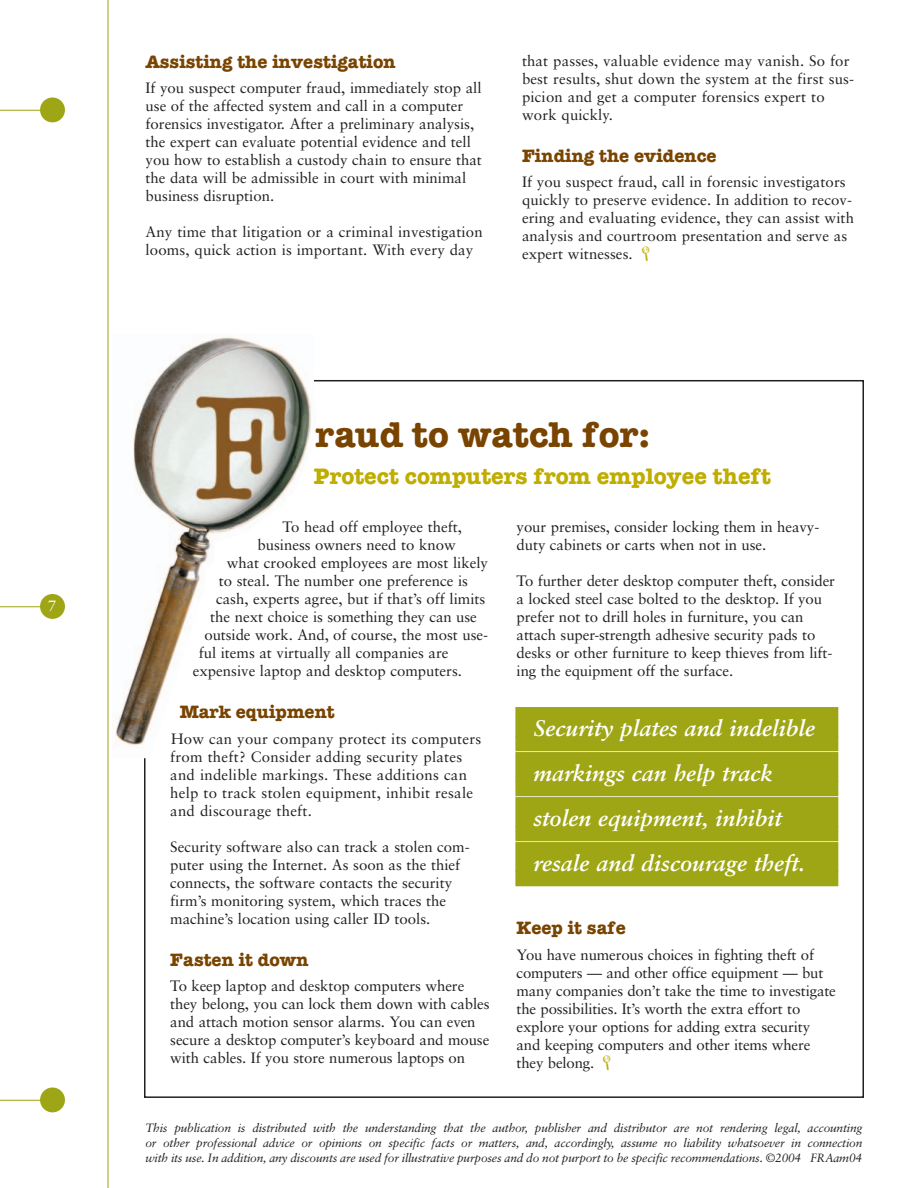
<style>
.page{position:relative;width:918px;height:1188px;background:#fff}
.page>*{position:absolute;margin:0;border:0;box-sizing:border-box;transform-origin:0 0}
.t1{font:700 36px "American Typewriter";color:#794400}
.t2{font:italic 700 22.5px/45px "Sabon";color:#fff}
.t3{font:700 22.5px "American Typewriter";color:#bfad02}
.t4{font:700 18px "American Typewriter";color:#794400}
.t5{font:15px/18px "Sabon";color:#231f20}
.t6{font:15px "Sabon";color:#fff}
.t7{font:italic 12px/15px "Sabon";letter-spacing:-.015em;color:#231f20;text-align:justify}
</style>
<div class="page">
<hr style="left:108px;top:0;width:1px;height:1188px;background:#9ea615">
<hr style="left:0;top:110px;width:44px;height:1px;background:#9ea615">
<div style="left:40px;top:98px;width:25px;height:24px;background:#9ea615;border-radius:50%"></div>
<hr style="left:0;top:1100px;width:44px;height:1px;background:#9ea615">
<div style="left:40px;top:1088px;width:25px;height:24px;background:#9ea615;border-radius:50%"></div>
<hr style="left:0;top:606px;width:44px;height:1px;background:#9ea615">
<div style="left:40px;top:594px;width:25px;height:25px;background:#9ea615;border-radius:50%"></div>
<img style="left:115px;top:337px;width:201px;height:409px">
<div style="left:515px;top:707px;width:323px;height:30px;background:#9ea615"></div>
<div style="left:515px;top:736px;width:323px;height:15px;background:#9ea615"></div>
<div style="left:515px;top:752px;width:323px;height:30px;background:#9ea615"></div>
<div style="left:515px;top:781px;width:323px;height:15px;background:#9ea615"></div>
<div style="left:515px;top:797px;width:323px;height:30px;background:#9ea615"></div>
<div style="left:515px;top:826px;width:323px;height:15px;background:#9ea615"></div>
<div style="left:515px;top:842px;width:323px;height:30px;background:#9ea615"></div>
<div style="left:515px;top:871px;width:323px;height:15px;background:#9ea615"></div>
<p class="t6" style="left:48px;top:600px;width:10px">7</p>
<p class="t4" style="left:146px;top:51px;width:252px">Assisting the investigation</p>
<p class="t5" style="left:146px;top:80px;width:338px">If you suspect computer fraud, immediately stop all use of the affected system and call in a computer forensics investigator. After a preliminary analysis, the expert can evaluate potential evidence and tell you how to establish a custody chain to ensure that the data will be admissible in court with minimal business disruption.</p>
<p class="t5" style="left:146px;top:224px;width:339px">Any time that litigation or a criminal investigation looms, quick action is important. With every day</p>
<p class="t5" style="left:522px;top:53px;width:334px">that passes, valuable evidence may vanish. So for best results, shut down the system at the first sus&shy;picion and get a computer forensics expert to work quickly.</p>
<p class="t4" style="left:522px;top:145px;width:196px">Finding the evidence</p>
<p class="t5" style="left:522px;top:174px;width:334px">If you suspect fraud, call in forensic investigators quickly to preserve evidence. In addition to recov&shy;ering and evaluating evidence, they can assist with analysis and courtroom presentation and serve as expert witnesses.</p>
<h1 class="t1" style="left:316px;top:413px;width:336px">raud to watch for:</h1>
<h2 class="t3" style="left:314px;top:463px;width:459px">Protect computers from employee theft</h2>
<p class="t5" style="left:283px;top:519px;width:181px">To head off employee theft,</p>
<p class="t5" style="left:257px;top:537px;width:200px">business owners need to know</p>
<p class="t5" style="left:227px;top:555px;width:263px">what crooked employees are most likely</p>
<p class="t5" style="left:219px;top:573px;width:251px">to steal. The number one preference is</p>
<p class="t5" style="left:216px;top:591px;width:271px">cash, experts agree, but if that’s off limits</p>
<p class="t5" style="left:210px;top:609px;width:268px">the next choice is something they can use</p>
<p class="t5" style="left:204px;top:627px;width:285px">outside work. And, of course, the most use-</p>
<p class="t5" style="left:199px;top:645px;width:251px">ful items at virtually all companies are</p>
<p class="t5" style="left:193px;top:663px;width:271px">expensive laptop and desktop computers.</p>
<p class="t4" style="left:180px;top:702px;width:157px">Mark equipment</p>
<p class="t5" style="left:170px;top:731px;width:313px">How can your company protect its computers from theft? Consider adding security plates and indelible markings. These additions can help to track stolen equipment, inhibit resale and discourage theft.</p>
<p class="t5" style="left:170px;top:839px;width:301px">Security software also can track a stolen com&shy;puter using the Internet. As soon as the thief connects, the software contacts the security firm’s monitoring system, which traces the machine’s location using caller ID tools.</p>
<p class="t4" style="left:170px;top:949px;width:140px">Fasten it down</p>
<p class="t5" style="left:170px;top:978px;width:321px">To keep laptop and desktop computers where they belong, you can lock them down with cables and attach motion sensor alarms. You can even secure a desktop computer’s keyboard and mouse with cables. If you store numerous laptops on</p>
<p class="t5" style="left:517px;top:519px;width:304px">your premises, consider locking them in heavy&shy;duty cabinets or carts when not in use.</p>
<p class="t5" style="left:517px;top:573px;width:320px">To further deter desktop computer theft, consider a locked steel case bolted to the desktop. If you prefer not to drill holes in furniture, you can attach super-strength adhesive security pads to desks or other furniture to keep thieves from lift&shy;ing the equipment off the surface.</p>
<h2 class="t2" style="left:533px;top:708px;width:283px">Security plates and indelible markings can help track stolen equipment, inhibit resale and discourage theft.</h2>
<p class="t4" style="left:517px;top:918px;width:111px">Keep it safe</p>
<p class="t5" style="left:517px;top:947px;width:321px">You have numerous choices in fighting theft of computers — and other office equipment — but many companies don’t take the time to investigate the possibilities. It’s worth the extra effort to explore your options for adding extra security and keeping computers and other items where they belong.</p>
<p class="t7" style="left:145px;top:1121px;width:718px">This publication is distributed with the understanding that the author, publisher and distributor are not rendering legal, accounting or other professional advice or opinions on specific facts or matters, and, accordingly, assume no liability whatsoever in connection with its use. In addition, any discounts are used for illustrative purposes and do not purport to be specific recommendations. ©2004 FRAam04</p>
</div>
